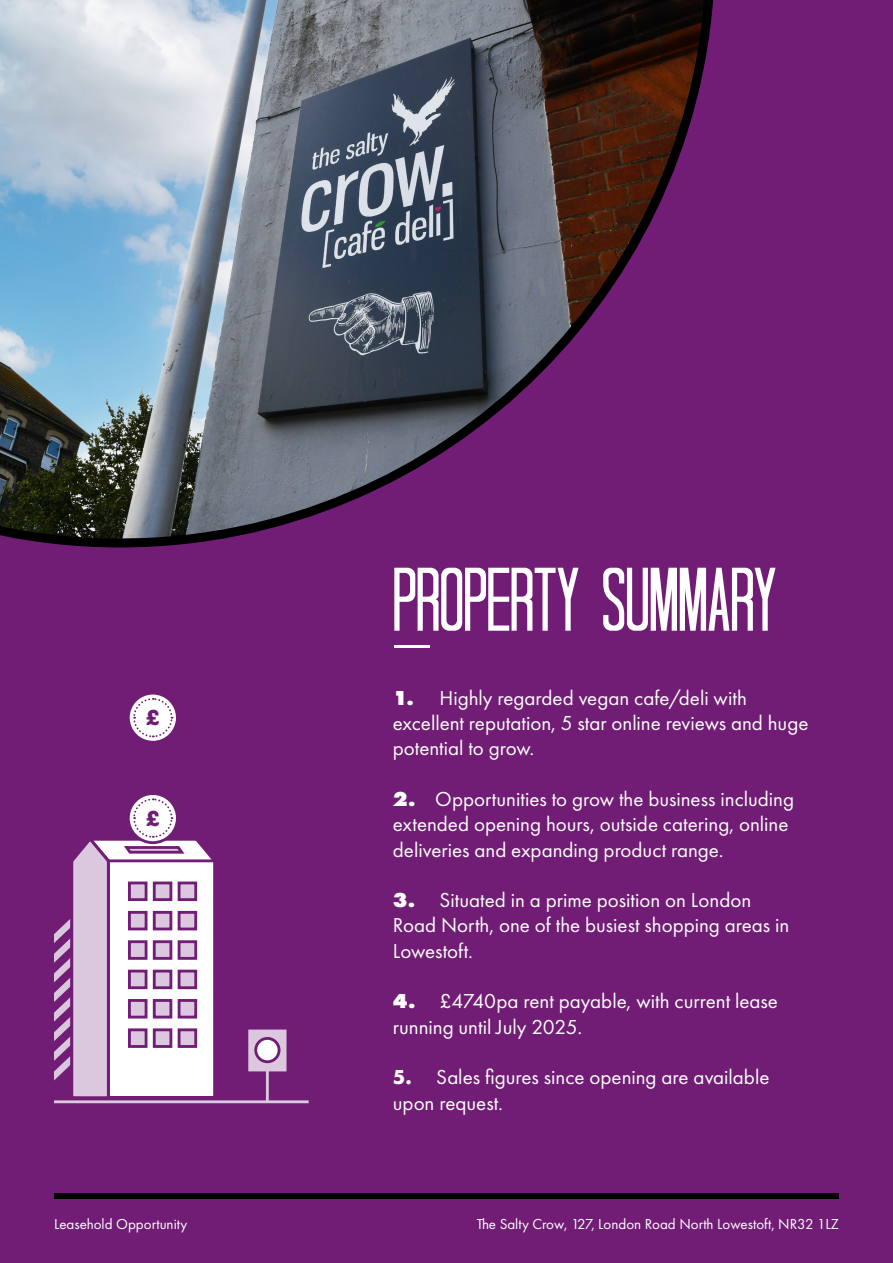
<style>
.page{position:relative;width:893px;height:1263px;background:#711d75}
.page>*{position:absolute;margin:0;border:0;box-sizing:border-box;transform-origin:0 0}
.t1{font:condensed 90px "Tall Dark And Handsome";letter-spacing:.005em;color:#fff}
.t2{font:800 22.5px "Futura PT";color:#701c75}
.t3{font:21px/25.2px "Futura PT";color:#fff}
.t4{font:15px "Futura PT";color:#fff}
.s1{font-weight:800}
.s2{font-weight:700}
</style>
<div class="page">
<div style="left:54px;top:1193px;width:785px;height:6px;background:#000001"></div>
<svg style="left:0;top:0;width:713px;height:547px"></svg>
<hr style="left:394px;top:645px;width:36px;height:3px;background:#fff">
<div style="left:248px;top:1029px;width:38px;height:42px;background:#dbc7de;border:3px solid #dbc7de"></div>
<hr style="left:266px;top:1070px;width:3px;height:32px;background:#dbc7de">
<div style="left:256px;top:1038px;width:23px;height:24px;background:#fff;border-radius:50%"></div>
<div style="left:254px;top:1037px;width:26px;height:26px;border:3px solid #711d75;border-radius:50%"></div>
<hr style="left:54px;top:1100px;width:255px;height:3px;background:#dbc7de">
<svg style="left:128px;top:693px;width:49px;height:49px"></svg>
<div style="left:127px;top:692px;width:52px;height:52px;border:3px solid #711d75;border-radius:50%"></div>
<svg style="left:132px;top:697px;width:42px;height:41px;background:#e9dce9"></svg>
<div style="left:127px;top:792px;width:52px;height:52px;border:3px solid #711d75;border-radius:50%"></div>
<svg style="left:54px;top:797px;width:160px;height:300px"></svg>
<p class="t2" style="left:145px;top:703px;width:17px">£</p>
<p class="t2" style="left:145px;top:804px;width:17px">£</p>
<p class="t1" style="left:393px;top:547px;width:385px">PROPERTY SUMMARY</p>
<p class="t3" style="left:393px;top:685px;width:417px"><span class="s1">1.</span> Highly regarded vegan cafe/deli with excellent reputation, 5 star online reviews and huge potential to grow.</p>
<p class="t3" style="left:393px;top:786px;width:403px"><span class="s1">2.</span> Opportunities to grow the business including extended opening hours, outside catering, online deliveries and expanding product range.</p>
<p class="t3" style="left:393px;top:887px;width:398px"><span class="s1">3.</span> Situated in a prime position on London<br>Road North, one of the busiest shopping areas in<br>Lowestoft.</p>
<p class="t3" style="left:393px;top:989px;width:387px"><span class="s1">4.</span> £4740pa rent payable, with current lease running until July 2025.</p>
<p class="t3" style="left:393px;top:1065px;width:378px"><span class="s2">5.</span> Sales figures since opening are available upon request.</p>
<p class="t4" style="left:54px;top:1215px;width:135px">Leasehold Opportunity</p>
<p class="t4" style="left:477px;top:1215px;width:364px">The Salty Crow, 127, London Road North Lowestoft, NR32 1LZ</p>
</div>
